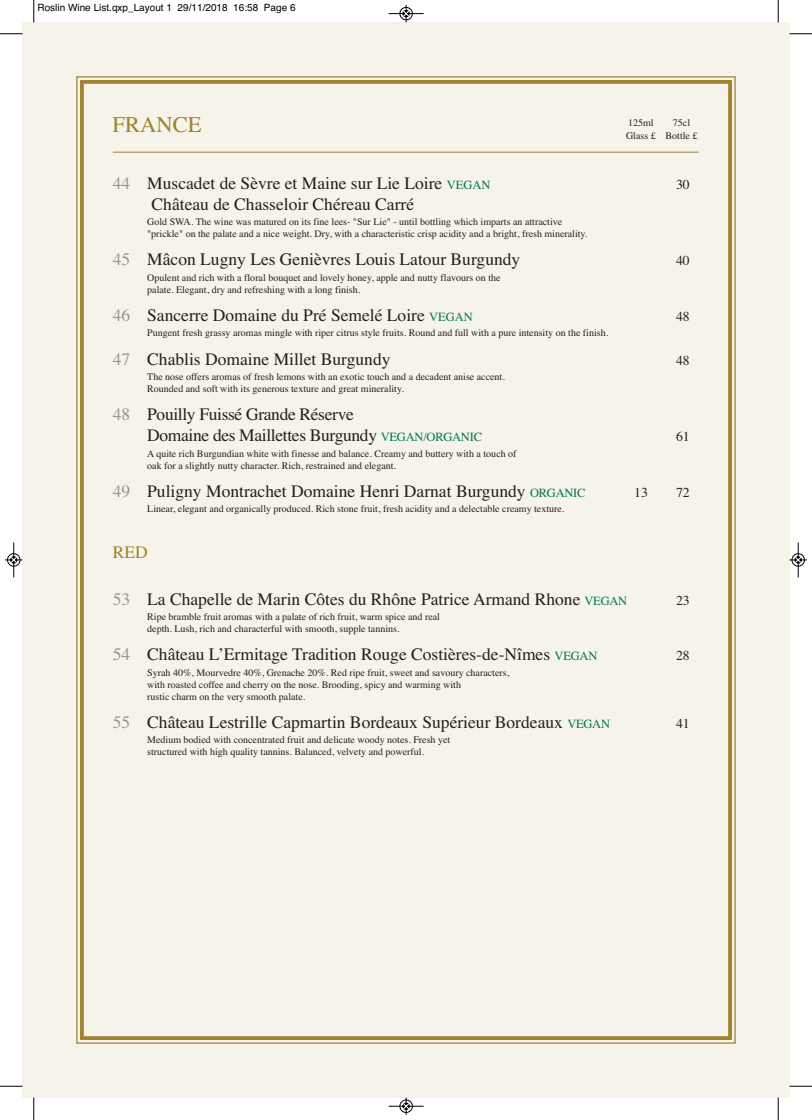
<style>
.page{position:relative;width:812px;height:1120px;background:#fff}
.page>*{position:absolute;margin:0;border:0;box-sizing:border-box;transform-origin:0 0}
.t1{font:22.5px "Times";color:#9f822f}
.t2{font:17.5px "Times";color:#231f20}
.t3{font:17.5px/21px "Times";letter-spacing:-.02em;color:#231f20}
.t4{font:17.5px "Times";color:#9f822f}
.t5{font:13.75px "Times";color:#231f20}
.t6{font:10px/12px "Times";color:#231f20}
.t7{font:10px "Helvetica";color:#000}
.s1{color:#939598}
.s2{font-size:12.5px;color:#017847}
</style>
<div class="page">
<div style="left:22px;top:23px;width:767px;height:1074px;background:#f6f3ea"></div>
<div style="left:80px;top:80px;width:652px;height:960px;border:4px solid #9f822f"></div>
<hr style="left:113px;top:152px;width:585px;height:1px;background:#9f822f">
<svg style="left:33px;top:0;width:2px;height:23px"></svg>
<svg style="left:0;top:33px;width:22px;height:2px"></svg>
<svg style="left:777px;top:0;width:2px;height:23px"></svg>
<svg style="left:789px;top:33px;width:23px;height:2px"></svg>
<svg style="left:33px;top:1097px;width:2px;height:23px"></svg>
<svg style="left:0;top:1086px;width:22px;height:1px"></svg>
<svg style="left:777px;top:1097px;width:2px;height:23px"></svg>
<svg style="left:789px;top:1086px;width:23px;height:1px"></svg>
<div style="left:399px;top:7px;width:14px;height:13px;border:1px solid #fff;border-radius:50%"></div>
<hr style="left:388px;top:13px;width:35px;height:1px;background:#000">
<div style="left:400px;top:7px;width:12px;height:13px;border:1px solid #000;border-radius:50%"></div>
<svg style="left:403px;top:5px;width:6px;height:17px"></svg>
<div style="left:399px;top:1099px;width:14px;height:14px;border:1px solid #fff;border-radius:50%"></div>
<hr style="left:388px;top:1106px;width:35px;height:1px;background:#000">
<div style="left:400px;top:1100px;width:12px;height:13px;border:1px solid #000;border-radius:50%"></div>
<svg style="left:403px;top:1097px;width:6px;height:18px"></svg>
<div style="left:7px;top:553px;width:13px;height:14px;border:1px solid #fff;border-radius:50%"></div>
<hr style="left:14px;top:542px;width:1px;height:35px;background:#000">
<div style="left:7px;top:553px;width:13px;height:13px;border:1px solid #000;border-radius:50%"></div>
<svg style="left:5px;top:557px;width:17px;height:6px"></svg>
<div style="left:791px;top:553px;width:13px;height:14px;border:1px solid #fff;border-radius:50%"></div>
<hr style="left:798px;top:542px;width:1px;height:35px;background:#000">
<div style="left:791px;top:553px;width:13px;height:13px;border:1px solid #000;border-radius:50%"></div>
<svg style="left:789px;top:557px;width:18px;height:6px"></svg>
<p class="t7" style="left:38px;top:2px;width:259px">Roslin Wine List.qxp_Layout 1 29/11/2018 16:58 Page 6</p>
<h1 class="t1" style="left:113px;top:111px;width:90px">FRANCE</h1>
<p class="t6" style="left:628px;top:116px;width:27px">125ml</p>
<p class="t6" style="left:626px;top:116px;width:73px;line-height:13.2px;text-indent:47px">75cl<br>Glass £ Bottle £</p>
<h2 class="t2" style="left:113px;top:172px;width:379px"><span class="s1">44</span> Muscadet de Sèvre et Maine sur Lie Loire <span class="s2">VEGAN</span></h2>
<h3 class="t5" style="left:676px;top:176px;width:15px">30</h3>
<h2 class="t2" style="left:152px;top:193px;width:264px">Château de Chasseloir Chéreau Carré</h2>
<p class="t6" style="left:147px;top:216px;width:442px">Gold SWA. The wine was matured on its fine lees- "Sur Lie" - until bottling which imparts an attractive "prickle" on the palate and a nice weight. Dry, with a characteristic crisp acidity and a bright, fresh minerality.</p>
<h2 class="t2" style="left:113px;top:249px;width:409px"><span class="s1">45</span> Mâcon Lugny Les Genièvres Louis Latour Burgundy</h2>
<h3 class="t5" style="left:676px;top:253px;width:15px">40</h3>
<p class="t6" style="left:147px;top:271px;width:355px">Opulent and rich with a floral bouquet and lovely honey, apple and nutty flavours on the palate. Elegant, dry and refreshing with a long finish.</p>
<h2 class="t2" style="left:113px;top:305px;width:361px"><span class="s1">46</span> Sancerre Domaine du Pré Semelé Loire <span class="s2">VEGAN</span></h2>
<h3 class="t5" style="left:676px;top:308px;width:15px">48</h3>
<p class="t6" style="left:147px;top:327px;width:462px">Pungent fresh grassy aromas mingle with riper citrus style fruits. Round and full with a pure intensity on the finish.</p>
<h2 class="t2" style="left:113px;top:348px;width:279px"><span class="s1">47</span> Chablis Domaine Millet Burgundy</h2>
<h3 class="t5" style="left:676px;top:352px;width:15px">48</h3>
<p class="t6" style="left:147px;top:371px;width:359px">The nose offers aromas of fresh lemons with an exotic touch and a decadent anise accent.<br>Rounded and soft with its generous texture and great minerality.</p>
<h2 class="t3" style="left:147px;top:404px;width:336px;text-indent:-34px"><span class="s1">48</span> Pouilly Fuissé Grande Réserve<br>Domaine des Maillettes Burgundy <span class="s2">VEGAN/ORGANIC</span></h2>
<h3 class="t5" style="left:676px;top:428px;width:15px">61</h3>
<p class="t6" style="left:147px;top:447px;width:371px">A quite rich Burgundian white with finesse and balance. Creamy and buttery with a touch of oak for a slightly nutty character. Rich, restrained and elegant.</p>
<h2 class="t2" style="left:113px;top:481px;width:474px"><span class="s1">49</span> Puligny Montrachet Domaine Henri Darnat Burgundy <span class="s2">ORGANIC</span></h2>
<h3 class="t5" style="left:634px;top:484px;width:15px">13</h3>
<h3 class="t5" style="left:676px;top:484px;width:15px">72</h3>
<p class="t6" style="left:147px;top:503px;width:419px">Linear, elegant and organically produced. Rich stone fruit, fresh acidity and a delectable creamy texture.</p>
<h2 class="t4" style="left:113px;top:542px;width:36px">RED</h2>
<h2 class="t2" style="left:113px;top:588px;width:516px"><span class="s1">53</span> La Chapelle de Marin Côtes du Rhône Patrice Armand Rhone <span class="s2">VEGAN</span></h2>
<h3 class="t5" style="left:676px;top:592px;width:15px">23</h3>
<p class="t6" style="left:147px;top:610px;width:294px">Ripe bramble fruit aromas with a palate of rich fruit, warm spice and real depth. Lush, rich and characterful with smooth, supple tannins.</p>
<h2 class="t2" style="left:113px;top:644px;width:486px"><span class="s1">54</span> Château L’Ermitage Tradition Rouge Costières-de-Nîmes <span class="s2">VEGAN</span></h2>
<h3 class="t5" style="left:676px;top:647px;width:15px">28</h3>
<p class="t6" style="left:147px;top:666px;width:363px">Syrah 40%, Mourvedre 40%, Grenache 20%. Red ripe fruit, sweet and savoury characters, with roasted coffee and cherry on the nose. Brooding, spicy and warming with<br>rustic charm on the very smooth palate.</p>
<h2 class="t2" style="left:113px;top:711px;width:499px"><span class="s1">55</span> Château Lestrille Capmartin Bordeaux Supérieur Bordeaux <span class="s2">VEGAN</span></h2>
<h3 class="t5" style="left:676px;top:715px;width:15px">41</h3>
<p class="t6" style="left:147px;top:734px;width:304px">Medium bodied with concentrated fruit and delicate woody notes. Fresh yet structured with high quality tannins. Balanced, velvety and powerful.</p>
</div>
